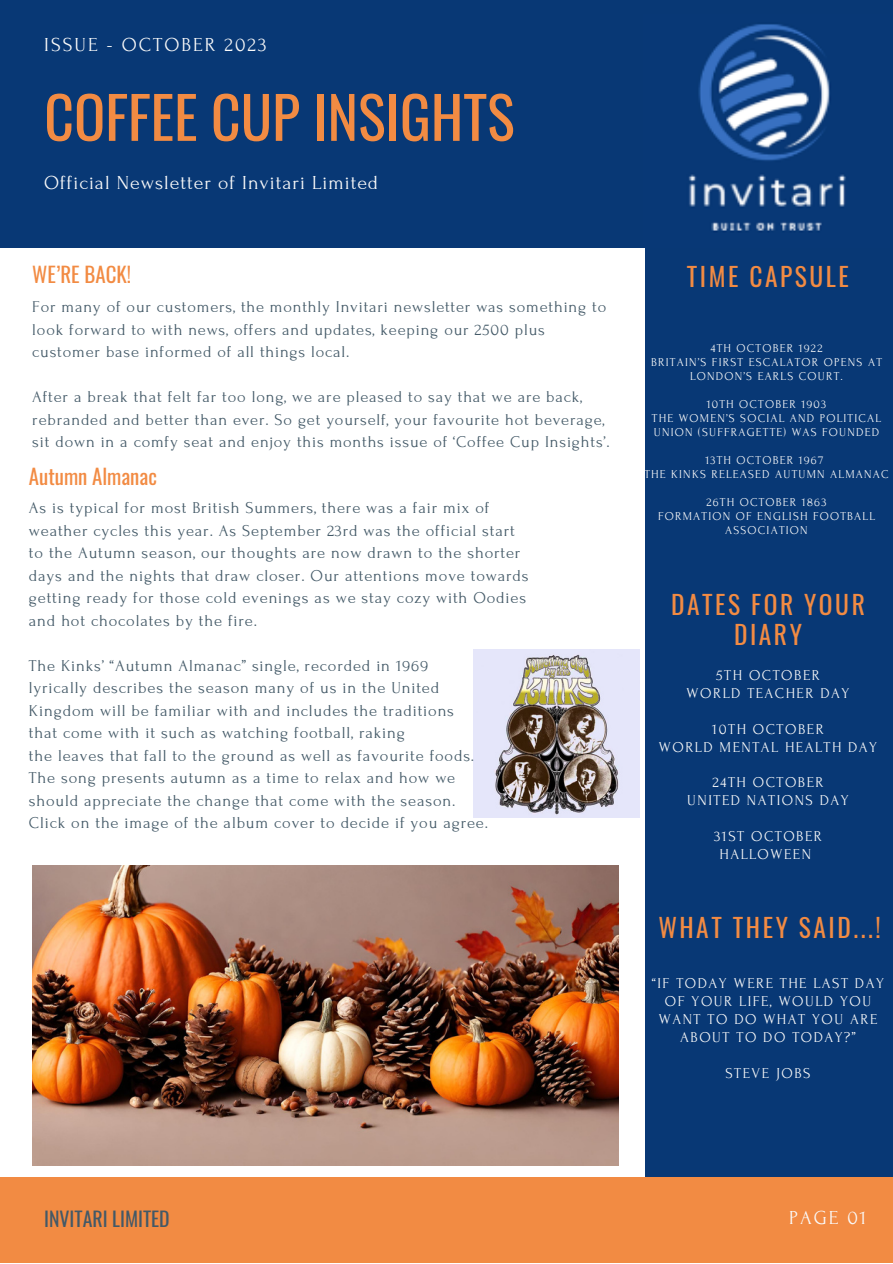
<style>
.page{position:relative;width:893px;height:1264px;background:#fff}
.page>*{position:absolute;margin:0;border:0;box-sizing:border-box;transform-origin:0 0}
.t1{font:57.9px "Oswald";color:#f28b43}
.t2{font:25.5px/30.3px "Oswald";letter-spacing:.1em;color:#f28b43;text-align:center}
.t3{font:20.85px "Oswald";color:#f28b43}
.t4{font:19.8px "Forum";letter-spacing:.05em;color:#fafafa}
.t5{font:19.8px "Forum";letter-spacing:.1em;color:#fafafa}
.t6{font:19.8px "Oswald";color:#435967}
.t7{font:16.5px/22.5px "Forum";letter-spacing:.05em;color:#435967}
.t8{font:16.35px/22.5px "Forum";letter-spacing:.05em;color:#435967}
.t9{font:15px/18px "Forum";letter-spacing:.1em;color:#fafafa;text-align:center}
.t10{font:12px/14px "Forum";letter-spacing:.1em;color:#fafafa;text-align:center}
</style>
<div class="page">
<img style="left:473px;top:649px;width:166px;height:168px">
<div style="left:644px;top:247px;width:248px;height:1015px;background:#083875"></div>
<div style="left:0;top:0;width:892px;height:247px;background:#083875"></div>
<div style="left:0;top:1176px;width:892px;height:86px;background:#f28b43"></div>
<img style="left:688px;top:24px;width:158px;height:207px">
<img style="left:32px;top:865px;width:586px;height:300px">
<p class="t5" style="left:44px;top:34px;width:224px">ISSUE - OCTOBER 2023</p>
<p class="t1" style="left:44px;top:72px;width:472px">COFFEE CUP INSIGHTS</p>
<p class="t4" style="left:44px;top:172px;width:335px">Official Newsletter of Invitari Limited</p>
<p class="t3" style="left:32px;top:258px;width:100px">WE’RE BACK!</p>
<p class="t8" style="left:32px;top:296px;width:575px">For many of our customers, the monthly Invitari newsletter was something to look forward to with news, offers and updates, keeping our 2500 plus customer base informed of all things local.</p>
<p class="t8" style="left:32px;top:386px;width:579px">After a break that felt far too long, we are pleased to say that we are back, rebranded and better than ever. So get yourself, your favourite hot beverage, sit down in a comfy seat and enjoy this months issue of ‘Coffee Cup Insights’.</p>
<p class="t3" style="left:29px;top:460px;width:129px">Autumn Almanac</p>
<p class="t7" style="left:29px;top:497px;width:501px">As is typical for most British Summers, there was a fair mix of weather cycles this year. As September 23rd was the official start to the Autumn season, our thoughts are now drawn to the shorter days and the nights that draw closer. Our attentions move towards getting ready for those cold evenings as we stay cozy with Oodies and hot chocolates by the fire.</p>
<p class="t7" style="left:29px;top:654px;width:401px">The Kinks’ “Autumn Almanac” single, recorded in 1969</p>
<p class="t7" style="left:29px;top:677px;width:412px">lyrically describes the season many of us in the United</p>
<p class="t7" style="left:29px;top:699px;width:426px">Kingdom will be familiar with and includes the traditions</p>
<p class="t7" style="left:29px;top:721px;width:377px">that come with it such as watching football, raking</p>
<p class="t7" style="left:29px;top:744px;width:447px">the leaves that fall to the ground as well as favourite foods.</p>
<p class="t7" style="left:29px;top:766px;width:428px">The song presents autumn as a time to relax and how we</p>
<p class="t7" style="left:29px;top:789px;width:428px">should appreciate the change that come with the season.</p>
<p class="t7" style="left:29px;top:811px;width:460px">Click on the image of the album cover to decide if you agree.</p>
<p class="t2" style="left:686px;top:261px;width:164px">TIME CAPSULE</p>
<p class="t10" style="left:710px;top:342px;width:113px">4TH OCTOBER 1922</p>
<p class="t10" style="left:651px;top:356px;width:232px">BRITAIN’S FIRST ESCALATOR OPENS AT<br>LONDON’S EARLS COURT.</p>
<p class="t10" style="left:706px;top:398px;width:121px">10TH OCTOBER 1903</p>
<p class="t10" style="left:651px;top:412px;width:231px;text-align:left">THE WOMEN’S SOCIAL AND POLITICAL<br>UNION (SUFFRAGETTE) WAS FOUNDED</p>
<p class="t10" style="left:705px;top:454px;width:119px">13TH OCTOBER 1967</p>
<p class="t10" style="left:644px;top:468px;width:246px">THE KINKS RELEASED AUTUMN ALMANAC</p>
<p class="t10" style="left:706px;top:496px;width:121px">26TH OCTOBER 1863</p>
<p class="t10" style="left:658px;top:510px;width:218px">FORMATION OF ENGLISH FOOTBALL<br>ASSOCIATION</p>
<p class="t2" style="left:671px;top:588px;width:195px">DATES FOR YOUR<br>DIARY</p>
<p class="t9" style="left:716px;top:666px;width:105px">5TH OCTOBER</p>
<p class="t9" style="left:686px;top:684px;width:164px">WORLD TEACHER DAY</p>
<p class="t9" style="left:712px;top:720px;width:113px">10TH OCTOBER</p>
<p class="t9" style="left:658px;top:738px;width:220px">WORLD MENTAL HEALTH DAY</p>
<p class="t9" style="left:712px;top:774px;width:113px">24TH OCTOBER</p>
<p class="t9" style="left:687px;top:792px;width:163px">UNITED NATIONS DAY</p>
<p class="t9" style="left:714px;top:827px;width:109px">31ST OCTOBER</p>
<p class="t9" style="left:719px;top:845px;width:93px">HALLOWEEN</p>
<p class="t2" style="left:658px;top:911px;width:224px">WHAT THEY SAID...!</p>
<p class="t9" style="left:652px;top:974px;width:233px">“IF TODAY WERE THE LAST DAY<br>OF YOUR LIFE, WOULD YOU<br>WANT TO DO WHAT YOU ARE<br>ABOUT TO DO TODAY?”</p>
<p class="t9" style="left:725px;top:1064px;width:87px">STEVE JOBS</p>
<p class="t6" style="left:44px;top:1203px;width:127px">INVITARI LIMITED</p>
<p class="t4" style="left:789px;top:1207px;width:79px">PAGE 01</p>
</div>
